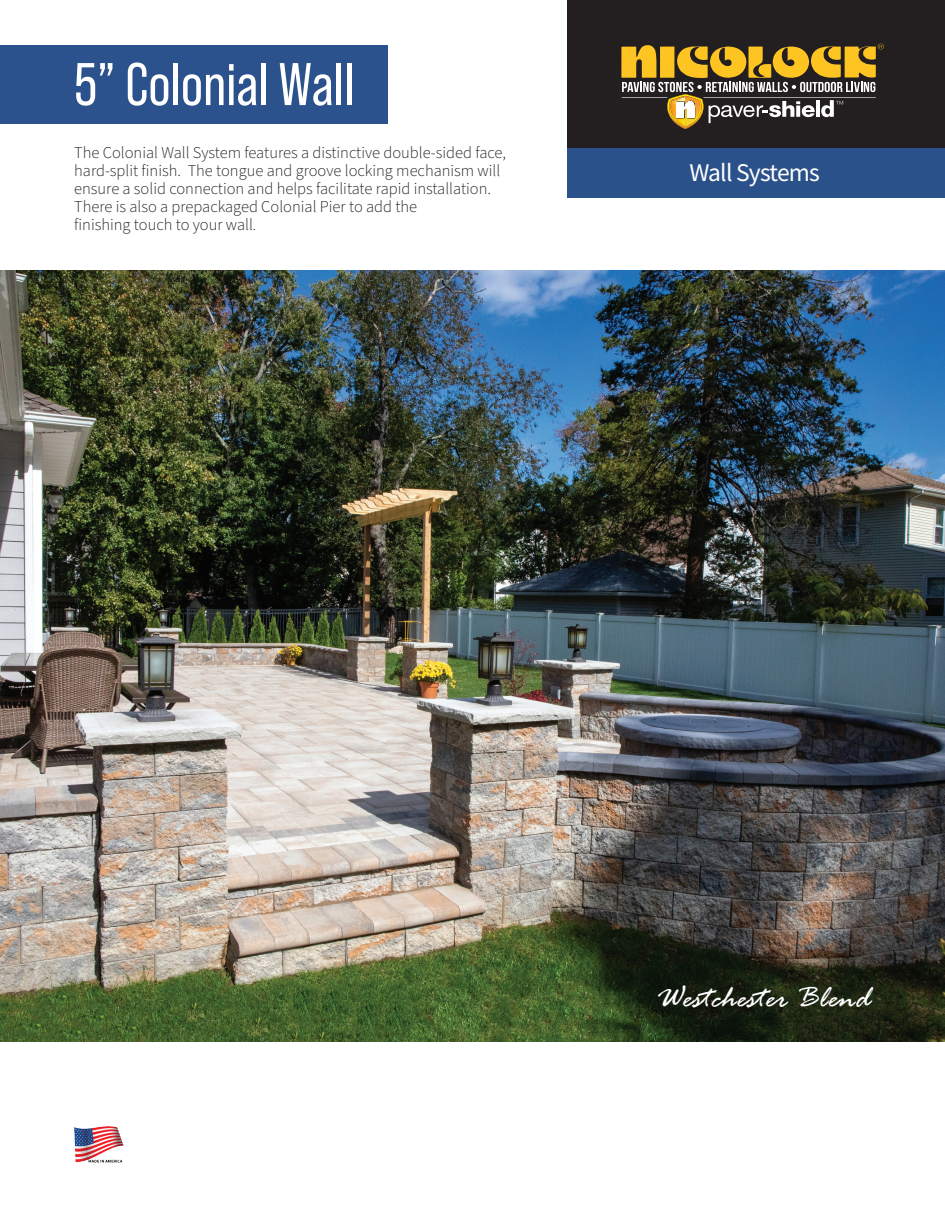
<style>
.page{position:relative;width:945px;height:1215px;background:#fff}
.page>*{position:absolute;margin:0;border:0;box-sizing:border-box;transform-origin:0 0}
.t1{font:60px "Bebas Neue Pro";color:#fff}
.t2{font:italic 33px "Rage";color:#fff}
.t3{font:25.5px "Source Sans Pro";letter-spacing:-.03em;color:#fff}
.t4{font:300 16.5px/18px "Source Sans Pro";color:#231f20}
.s1{font-size:15px}
</style>
<div class="page">
<div style="left:568px;top:148px;width:377px;height:49px;background:#2a518a"></div>
<img style="left:0;top:270px;width:945px;height:772px">
<img style="left:74px;top:1126px;width:50px;height:37px">
<div style="left:0;top:45px;width:388px;height:79px;background:#2b528c"></div>
<div style="left:568px;top:0;width:377px;height:148px;background:#231f20"></div>
<svg style="left:621px;top:44px;width:263px;height:85px"></svg>
<h1 class="t1" style="left:74px;top:50px;width:282px">5” Colonial Wall</h1>
<p class="t4" style="left:74px;top:144px;width:433px">The Colonial Wall System features a distinctive double-sided face, hard-split finish. The tongue and groove locking mechanism will ensure a solid connection and helps facilitate rapid installation.<br>There is also a prepackaged Colonial Pier to add the<br>finishing touch to your wall<span class="s1">.</span></p>
<h3 class="t3" style="left:689px;top:157px;width:132px">Wall Systems</h3>
<h2 class="t2" style="left:656px;top:980px;width:216px">Westchester Blend</h2>
</div>
